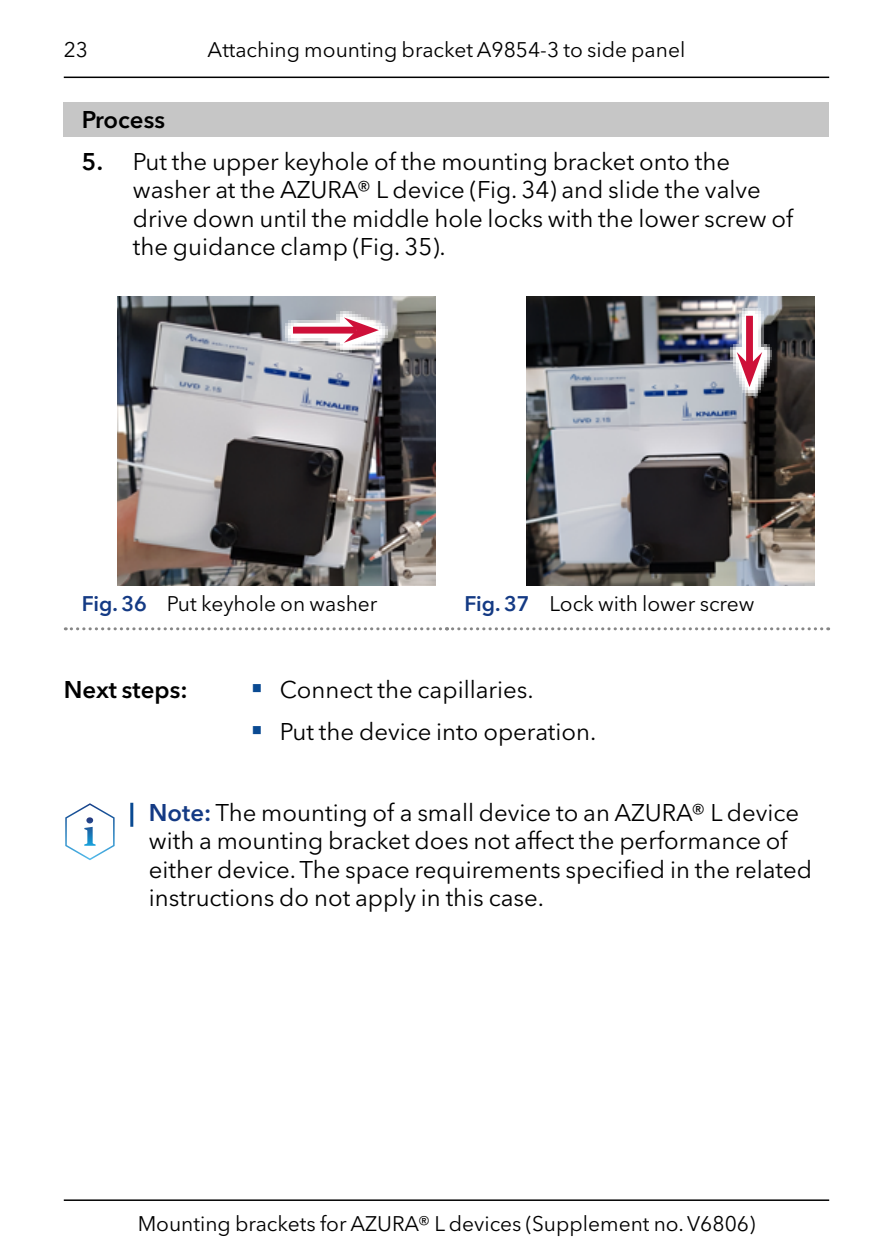
<style>
.page{position:relative;width:893px;height:1259px;background:#fff}
.page>*{position:absolute;margin:0;border:0;box-sizing:border-box;transform-origin:0 0}
.t1{font:24px/28.5px "Avenir Next W1 G";color:#000}
.t2{font:600 24px "Avenir Next W1 G";color:#000}
.t3{font:21px "Avenir Next W1 G";color:#000}
.s1{font-weight:600}
.s2{font-weight:600;color:#143a84}
.s3{color:#0a4a92}
</style>
<div class="page">
<hr style="left:64px;top:1199px;width:765px;height:2px;background:#000">
<hr style="left:64px;top:77px;width:765px;height:1px;background:#000">
<hr style="left:130px;top:802px;width:3px;height:24px;background:#0a4a92">
<div style="left:64px;top:102px;width:765px;height:34px;background:#c6c6c6"></div>
<svg style="left:65px;top:627px;width:764px;height:3px"></svg>
<img style="left:118px;top:297px;width:318px;height:289px">
<img style="left:526px;top:296px;width:288px;height:290px">
<svg style="left:727px;top:305px;width:45px;height:92px"></svg>
<div style="left:746px;top:316px;width:7px;height:49px;background:#ce1039"></div>
<svg style="left:737px;top:352px;width:25px;height:35px"></svg>
<svg style="left:283px;top:307px;width:106px;height:45px"></svg>
<div style="left:293px;top:327px;width:64px;height:6px;background:#ce1039"></div>
<svg style="left:344px;top:317px;width:35px;height:26px"></svg>
<svg style="left:65px;top:803px;width:50px;height:57px"></svg>
<p class="t3" style="left:64px;top:38px;width:26px">23</p>
<p class="t3" style="left:208px;top:38px;width:479px">Attaching mounting bracket A9854-3 to side panel</p>
<p class="t2" style="left:82px;top:105px;width:85px">Process</p>
<p class="t1" style="left:133px;top:147px;width:662px;text-indent:-51px"><span class="s1">5.</span> Put the upper keyhole of the mounting bracket onto the washer at the AZURA® L device (Fig. 34) and slide the valve drive down until the middle hole locks with the lower screw of the guidance clamp (Fig. 35).</p>
<p class="t3" style="left:82px;top:591px;width:297px"><span class="s2">Fig. 36</span> Put keyhole on washer</p>
<p class="t3" style="left:464px;top:591px;width:291px"><span class="s2">Fig. 37</span> Lock with lower screw</p>
<p class="t2" style="left:64px;top:675px;width:125px">Next steps:</p>
<p class="t1" style="left:251px;top:675px;width:284px"><span class="s3">▪</span> Connect the capillaries.</p>
<p class="t1" style="left:251px;top:717px;width:347px"><span class="s3">▪</span> Put the device into operation.</p>
<p class="t1" style="left:149px;top:798px;width:665px"><span class="s2">Note:</span> The mounting of a small device to an AZURA® L device with a mounting bracket does not affect the performance of either device. The space requirements specified in the related instructions do not apply in this case.</p>
<p class="t3" style="left:138px;top:1211px;width:619px">Mounting brackets for AZURA® L devices (Supplement no. V6806)</p>
</div>
